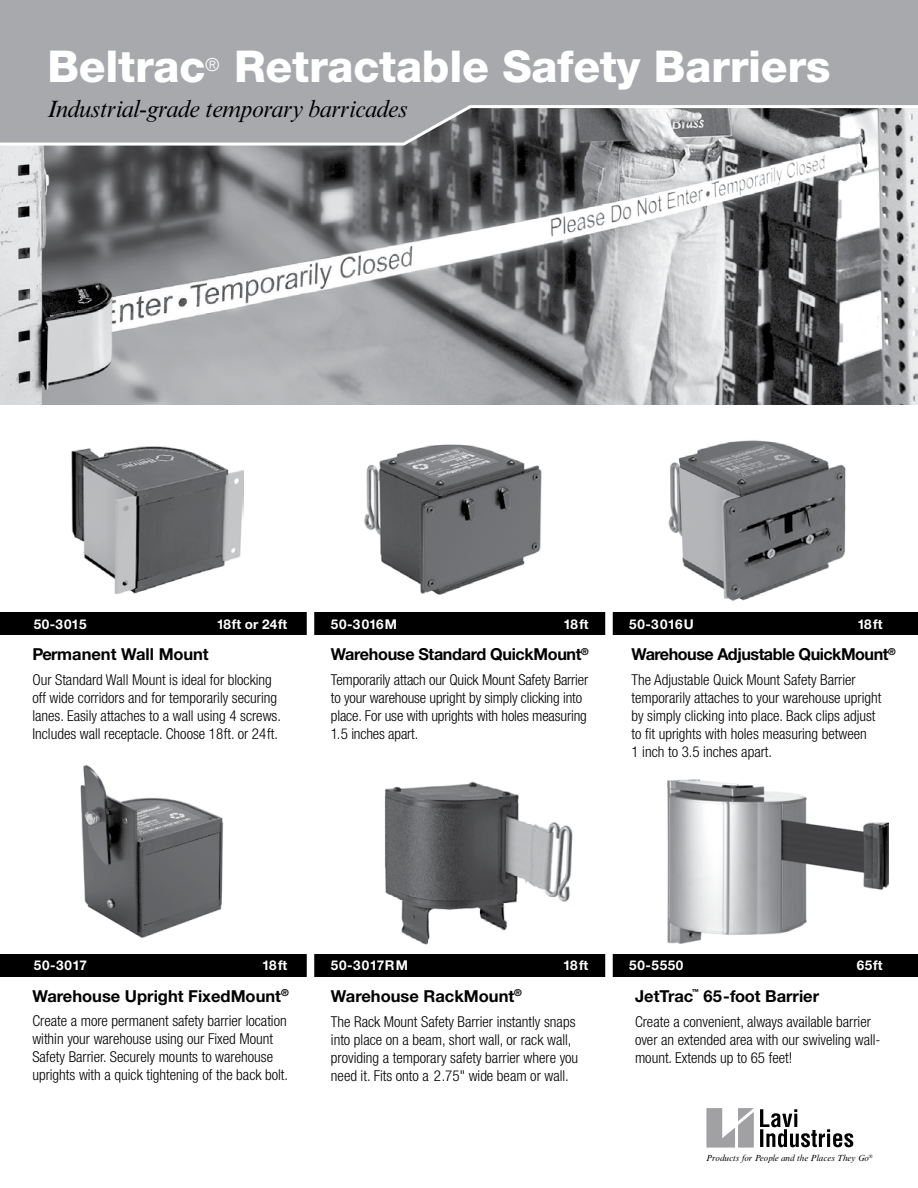
<style>
.page{position:relative;width:918px;height:1188px;background:#fff}
.page>*{position:absolute;margin:0;border:0;box-sizing:border-box;transform-origin:0 0}
.t1{font:800 43.95px "Helvetica Neue LT Std";letter-spacing:-.005em;color:#fff}
.t2{font:italic 24px "Times NRMT Std";letter-spacing:-.02em;color:#000}
.t3{font:300 18.15px "Helvetica Neue LT Std";color:#fff}
.t4{font:700 16.5px "Helvetica Neue LT Std";color:#000}
.t5{font:700 16.5px "Helvetica Neue LT Std";letter-spacing:-.02em;color:#000}
.t6{font:300 condensed 15px/18px "Helvetica Neue LT Std";color:#000}
.t7{font:700 13.5px "Helvetica Neue LT Std";letter-spacing:.02em;color:#fff}
.t8{font:700 13.5px "Helvetica Neue LT Std";color:#fff}
.t9{font:700 13.5px "Helvetica Neue LT Std";letter-spacing:.06em;color:#fff}
.t10{font:italic 9px "Times NRMT Std";color:#000}
.t11{font:700 7.05px "Helvetica Neue LT Std";color:#000}
</style>
<div class="page">
<img style="left:668px;top:440px;width:178px;height:161px">
<div style="left:0;top:954px;width:918px;height:23px;background:#000"></div>
<div style="left:0;top:613px;width:918px;height:22px;background:#000"></div>
<img style="left:0;top:149px;width:918px;height:256px">
<svg style="left:0;top:143px;width:918px;height:6px"></svg>
<svg style="left:0;top:0;width:918px;height:143px;background:#a3a5a7"></svg>
<div style="left:51px;top:49px;width:782px;height:44px;background:#a7a9ac"></div>
<div style="left:307px;top:420px;width:7px;height:563px;background:#fff"></div>
<div style="left:605px;top:420px;width:8px;height:563px;background:#fff"></div>
<img style="left:384px;top:781px;width:189px;height:164px">
<svg style="left:706px;top:1108px;width:48px;height:40px"></svg>
<svg style="left:760px;top:1109px;width:93px;height:38px"></svg>
<img style="left:72px;top:447px;width:171px;height:147px">
<img style="left:364px;top:444px;width:178px;height:151px">
<img style="left:668px;top:780px;width:220px;height:163px">
<img style="left:80px;top:764px;width:144px;height:174px">
<h1 class="t1" style="left:47px;top:40px;width:160px">Beltrac</h1>
<p class="t3" style="left:205px;top:54px;width:16px">®</p>
<h1 class="t1" style="left:234px;top:40px;width:598px">Retractable Safety Barriers</h1>
<h2 class="t2" style="left:47px;top:95px;width:362px">Industrial-grade temporary barricades</h2>
<p class="t7" style="left:34px;top:615px;width:54px">50-3015</p>
<p class="t8" style="left:217px;top:615px;width:72px">18ft or 24ft</p>
<p class="t4" style="left:32px;top:644px;width:178px">Permanent Wall Mount</p>
<p class="t6" style="left:32px;top:670px;width:250px">Our Standard Wall Mount is ideal for blocking off wide corridors and for temporarily securing lanes. Easily attaches to a wall using 4 screws.<br>Includes wall receptacle. Choose 18ft. or 24ft.</p>
<p class="t7" style="left:331px;top:615px;width:68px">50-3016M</p>
<p class="t7" style="left:564px;top:615px;width:27px">18ft</p>
<p class="t5" style="left:331px;top:644px;width:259px">Warehouse Standard QuickMount<sup>®</sup></p>
<p class="t6" style="left:331px;top:670px;width:259px">Temporarily attach our Quick Mount Safety Barrier to your warehouse upright by simply clicking into place. For use with uprights with holes measuring 1.5 inches apart.</p>
<p class="t7" style="left:629px;top:615px;width:66px">50-3016U</p>
<p class="t7" style="left:857px;top:615px;width:27px">18ft</p>
<p class="t7" style="left:635px;top:616px;width:65px">50-3016M</p>
<p class="t7" style="left:854px;top:616px;width:36px">18 FT.</p>
<p class="t5" style="left:632px;top:644px;width:266px">Warehouse Adjustable QuickMount<sup>®</sup></p>
<p class="t6" style="left:632px;top:671px;width:251px">The Adjustable Quick Mount Safety Barrier temporarily attaches to your warehouse upright by simply clicking into place. Back clips adjust to fit uprights with holes measuring between<br>1 inch to 3.5 inches apart.</p>
<p class="t7" style="left:34px;top:957px;width:54px">50-3017</p>
<p class="t7" style="left:262px;top:957px;width:27px">18ft</p>
<p class="t4" style="left:32px;top:985px;width:258px">Warehouse Upright FixedMount<sup>®</sup></p>
<p class="t6" style="left:32px;top:1012px;width:257px">Create a more permanent safety barrier location within your warehouse using our Fixed Mount Safety Barrier. Securely mounts to warehouse uprights with a quick tightening of the back bolt.</p>
<p class="t9" style="left:331px;top:957px;width:79px">50-3017RM</p>
<p class="t7" style="left:563px;top:957px;width:27px">18ft</p>
<p class="t4" style="left:331px;top:986px;width:193px">Warehouse RackMount<sup>®</sup></p>
<p class="t6" style="left:331px;top:1012px;width:249px">The Rack Mount Safety Barrier instantly snaps into place on a beam, short wall, or rack wall, providing a temporary safety barrier where you need it. Fits onto a 2.75" wide beam or wall.</p>
<p class="t7" style="left:629px;top:957px;width:56px">50-5550</p>
<p class="t7" style="left:857px;top:957px;width:27px">65ft</p>
<p class="t4" style="left:635px;top:986px;width:60px">JetTrac</p>
<p class="t11" style="left:692px;top:987px;width:8px">™</p>
<p class="t4" style="left:703px;top:986px;width:117px">65-foot Barrier</p>
<p class="t6" style="left:635px;top:1012px;width:247px">Create a convenient, always available barrier over an extended area with our swiveling wall&shy;mount. Extends up to 65 feet!</p>
<p class="t10" style="left:706px;top:1153px;width:168px">Products for People and the Places They Go<sup>®</sup></p>
</div>
